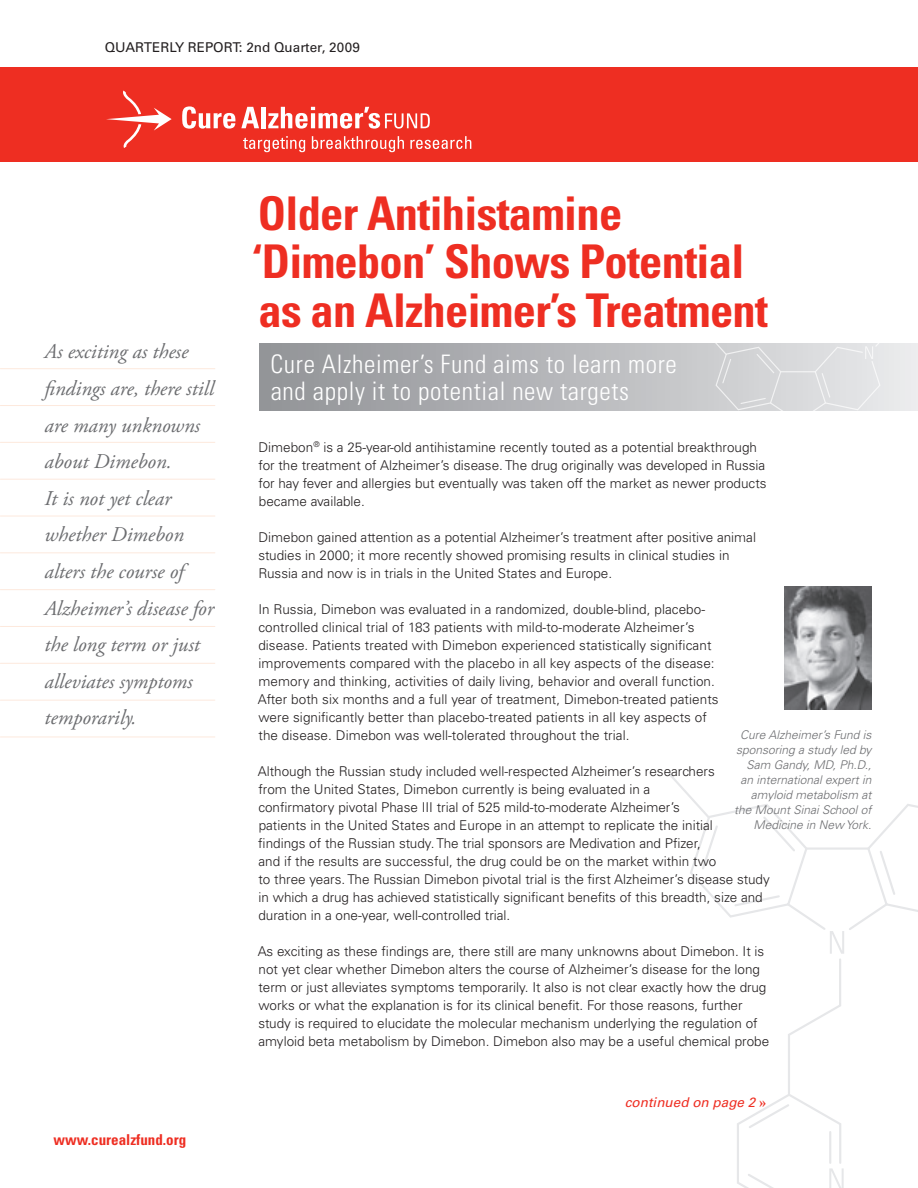
<style>
.page{position:relative;width:918px;height:1188px;background:#fff}
.page>*{position:absolute;margin:0;border:0;box-sizing:border-box;transform-origin:0 0}
.Story_Title{font:700 condensed 46.5px/48.6px "Univers LT Std";letter-spacing:-.015em;color:#ee2e22}
.Story_Title-2{font:300 condensed 25.5px/27.6px "Univers LT Std";letter-spacing:.025em;color:#fff}
._1st_Page_Pull_Quote{font:italic 21px/36.6px "Adobe Garamond Pro";color:#6c6d70}
.t1{font:700 condensed 15px "Univers LT Std";color:#ee2e22}
.t2{font:300 13.5px/18px "Univers LT Std";color:#231f20}
.t3{font:13.5px "Univers LT Std";color:#231f20}
.t4{font:italic 13.5px "Univers LT Std";color:#ee2e22}
.Photo_Caption{font:italic 300 12px/15px "Univers LT Std";color:#6c6d70;text-align:right}
.s1{font-family:"Adobe Garamond Pro";font-weight:700;font-style:normal;font-size:16.5px}
</style>
<div class="page">
<svg style="left:668px;top:773px;width:250px;height:415px"></svg>
<div style="left:0;top:68px;width:918px;height:94px;background:#ee2e22"></div>
<svg style="left:106px;top:91px;width:66px;height:57px"></svg>
<svg style="left:243px;top:136px;width:62px;height:16px"></svg>
<svg style="left:312px;top:136px;width:92px;height:16px"></svg>
<svg style="left:410px;top:136px;width:61px;height:13px"></svg>
<svg style="left:182px;top:106px;width:77px;height:23px"></svg>
<div style="left:261px;top:107px;width:5px;height:21px;background:#fff"></div>
<svg style="left:268px;top:107px;width:162px;height:22px"></svg>
<hr style="left:0;top:368px;width:215px;height:1px;background:#fde9dd">
<hr style="left:0;top:405px;width:215px;height:1px;background:#fde9dd">
<hr style="left:0;top:442px;width:215px;height:1px;background:#fde9dd">
<hr style="left:0;top:479px;width:215px;height:1px;background:#fde9dd">
<hr style="left:0;top:516px;width:215px;height:1px;background:#fde9dd">
<hr style="left:0;top:552px;width:215px;height:1px;background:#fde9dd">
<hr style="left:0;top:589px;width:215px;height:1px;background:#fde9dd">
<hr style="left:0;top:626px;width:215px;height:1px;background:#fde9dd">
<hr style="left:0;top:663px;width:215px;height:1px;background:#fde9dd">
<hr style="left:0;top:700px;width:215px;height:1px;background:#fde9dd">
<hr style="left:0;top:737px;width:215px;height:1px;background:#fde9dd">
<svg style="left:260px;top:343px;width:658px;height:67px;background:#b0b1b4"></svg>
<img style="left:784px;top:586px;width:87px;height:123px">
<svg style="left:702px;top:343px;width:191px;height:68px;background:#dadbdd"></svg>
<p class="t3" style="left:105px;top:39px;width:257px">QUARTERLY REPORT: 2nd Quarter, 2009</p>
<p class="_1st_Page_Pull_Quote" style="left:44px;top:334px;width:171px">As exciting as these findings are, there still are many unknowns about Dimebon.<br>It is not yet clear whether Dimebon alters the course of<br>Alzheimer’s disease for the long term or just alleviates symptoms temporarily.</p>
<p class="t1" style="left:53px;top:1131px;width:134px">www.curealzfund.org</p>
<p class="Story_Title" style="left:252px;top:189px;width:517px">Older Antihistamine ‘Dimebon’ Shows Potential as an Alzheimer’s Treatment</p>
<p class="Story_Title-2" style="left:271px;top:350px;width:408px">Cure Alzheimer’s Fund aims to learn more and apply it to potential new targets</p>
<p class="t2" style="left:258px;top:438px;width:510px">Dimebon<sup>®</sup> is a 25-year-old antihistamine recently touted as a potential breakthrough for the treatment of Alzheimer’s disease. The drug originally was developed in Russia for hay fever and allergies but eventually was taken off the market as newer products became available.</p>
<p class="t2" style="left:258px;top:528px;width:499px">Dimebon gained attention as a potential Alzheimer’s treatment after positive animal studies in 2000; it more recently showed promising results in clinical studies in<br>Russia and now is in trials in the United States and Europe.</p>
<p class="t2" style="left:258px;top:600px;width:462px">In Russia, Dimebon was evaluated in a randomized, double-blind, placebo&shy;controlled clinical trial of 183 patients with mild-to-moderate Alzheimer’s disease. Patients treated with Dimebon experienced statistically significant improvements compared with the placebo in all key aspects of the disease: memory and thinking, activities of daily living, behavior and overall function.<br>After both six months and a full year of treatment, Dimebon-treated patients were significantly better than placebo-treated patients in all key aspects of the disease. Dimebon was well-tolerated throughout the trial.</p>
<p class="t2" style="left:258px;top:762px;width:514px">Although the Russian study included well-respected Alzheimer’s researchers<br>from the United States, Dimebon currently is being evaluated in a<br>confirmatory pivotal Phase III trial of 525 mild-to-moderate Alzheimer’s<br>patients in the United States and Europe in an attempt to replicate the initial<br>findings of the Russian study. The trial sponsors are Medivation and Pfizer,<br>and if the results are successful, the drug could be on the market within two<br>to three years. The Russian Dimebon pivotal trial is the first Alzheimer’s disease study in which a drug has achieved statistically significant benefits of this breadth, size and duration in a one-year, well-controlled trial.</p>
<p class="t2" style="left:258px;top:942px;width:513px">As exciting as these findings are, there still are many unknowns about Dimebon. It is not yet clear whether Dimebon alters the course of Alzheimer’s disease for the long term or just alleviates symptoms temporarily. It also is not clear exactly how the drug works or what the explanation is for its clinical benefit. For those reasons, further study is required to elucidate the molecular mechanism underlying the regulation of amyloid beta metabolism by Dimebon. Dimebon also may be a useful chemical probe</p>
<p class="Photo_Caption" style="left:734px;top:728px;width:139px">Cure Alzheimer’s Fund is sponsoring a study led by<br>Sam Gandy, MD, Ph.D., an international expert in amyloid metabolism at the Mount Sinai School of<br>Medicine in New York.</p>
<p class="t4" style="left:625px;top:1095px;width:143px">continued on page 2 <span class="s1">»</span></p>
</div>
